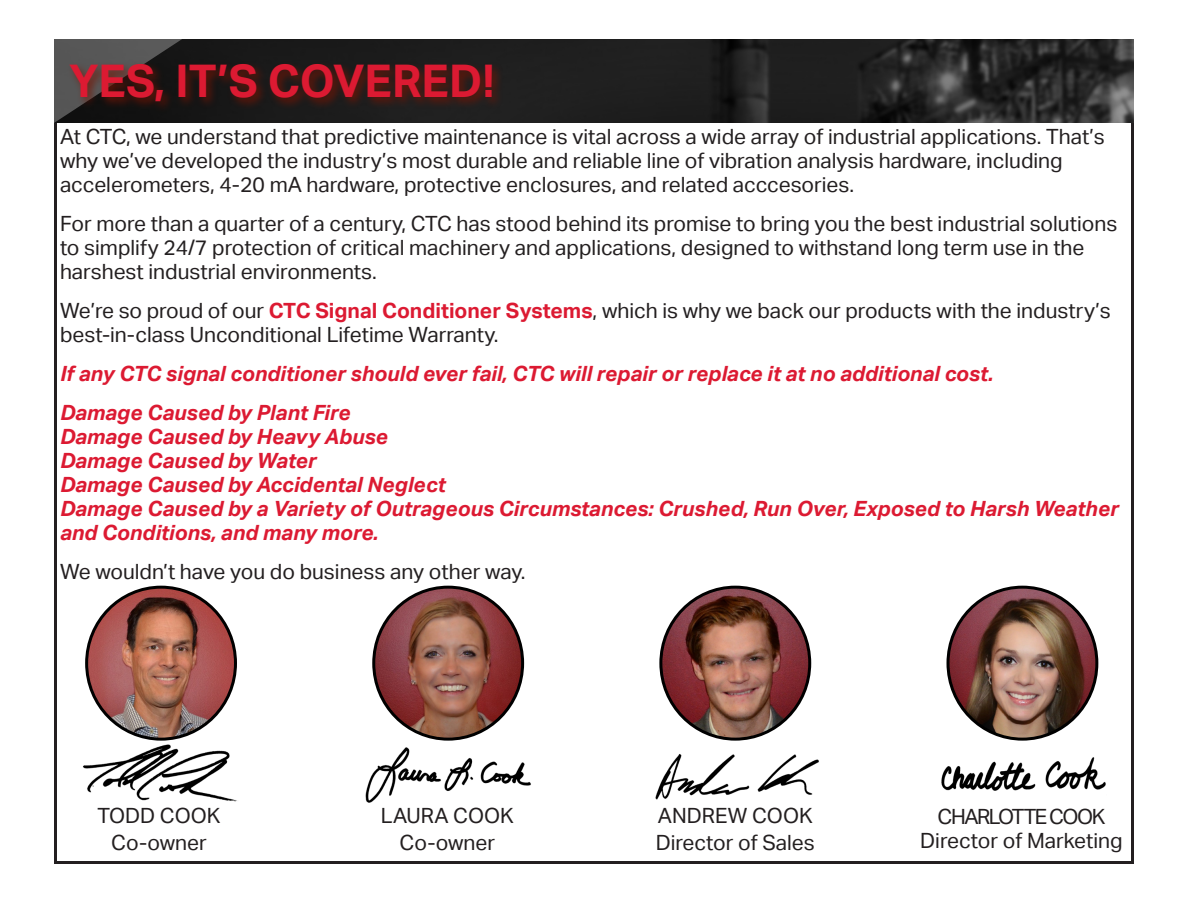
<style>
.page{position:relative;width:1188px;height:918px;background:#fff}
.page>*{position:absolute;margin:0;border:0;box-sizing:border-box;transform-origin:0 0}
.t1{font:700 45px "Aktiv Grotesk";color:#dc1a32}
.t2{font:21px/24px "Aktiv Grotesk";color:#231f20}
.t3{font:italic 700 21px/24px "Aktiv Grotesk";color:#dc1a32}
.t4{font:21px "Aktiv Grotesk";letter-spacing:-.07em;color:#231f20}
.s1{font-weight:700;color:#dc1a32}
</style>
<div class="page">
<img style="left:182px;top:39px;width:952px;height:83px">
<svg style="left:54px;top:39px;width:128px;height:83px"></svg>
<div style="left:67px;top:61px;width:437px;height:52px;background:#791403;opacity:.75"></div>
<img style="left:87px;top:587px;width:149px;height:152px">
<div style="left:85px;top:586px;width:152px;height:155px;border:3px solid #000;border-radius:50%"></div>
<img style="left:83px;top:744px;width:154px;height:58px">
<img style="left:365px;top:747px;width:166px;height:56px">
<img style="left:655px;top:754px;width:164px;height:46px">
<img style="left:941px;top:757px;width:165px;height:34px">
<img style="left:374px;top:587px;width:149px;height:152px">
<div style="left:372px;top:586px;width:152px;height:155px;border:3px solid #000;border-radius:50%"></div>
<img style="left:661px;top:587px;width:149px;height:152px">
<div style="left:659px;top:586px;width:152px;height:155px;border:3px solid #000;border-radius:50%"></div>
<img style="left:948px;top:587px;width:149px;height:150px">
<div style="left:947px;top:586px;width:151px;height:155px;border:3px solid #000;border-radius:50%"></div>
<p class="t1" style="left:69px;top:55px;width:427px">YES, IT’S COVERED!</p>
<p class="t2" style="left:60px;top:125px;width:1046px">At CTC, we understand that predictive maintenance is vital across a wide array of industrial applications. That’s why we’ve developed the industry’s most durable and reliable line of vibration analysis hardware, including accelerometers, 4-20 mA hardware, protective enclosures, and related acccesories.</p>
<p class="t2" style="left:60px;top:212px;width:1059px">For more than a quarter of a century, CTC has stood behind its promise to bring you the best industrial solutions to simplify 24/7 protection of critical machinery and applications, designed to withstand long term use in the harshest industrial environments.</p>
<p class="t2" style="left:60px;top:299px;width:1052px">We’re so proud of our <span class="s1">CTC Signal Conditioner Systems</span>, which is why we back our products with the industry’s best-in-class Unconditional Lifetime Warranty.</p>
<p class="t3" style="left:60px;top:362px;width:935px">If any CTC signal conditioner should ever fail, CTC will repair or replace it at no additional cost.</p>
<p class="t3" style="left:60px;top:401px;width:292px">Damage Caused by Plant Fire</p>
<p class="t3" style="left:60px;top:425px;width:329px">Damage Caused by Heavy Abuse</p>
<p class="t3" style="left:60px;top:449px;width:258px">Damage Caused by Water</p>
<p class="t3" style="left:60px;top:473px;width:387px">Damage Caused by Accidental Neglect</p>
<p class="t3" style="left:60px;top:497px;width:1060px">Damage Caused by a Variety of Outrageous Circumstances: Crushed, Run Over, Exposed to Harsh Weather and Conditions, and many more.</p>
<p class="t2" style="left:60px;top:560px;width:467px">We wouldn’t have you do business any other way.</p>
<p class="t2" style="left:97px;top:803px;width:125px;line-height:27px;text-align:center">TODD COOK<br>Co-owner</p>
<p class="t2" style="left:381px;top:803px;width:135px;line-height:27px;text-align:center">LAURA COOK<br>Co-owner</p>
<p class="t2" style="left:656px;top:803px;width:161px;line-height:27px">ANDREW COOK<br>Director of Sales</p>
<p class="t4" style="left:938px;top:805px;width:169px">CHARLOTTE COOK</p>
<p class="t2" style="left:920px;top:829px;width:204px">Director of Marketing</p>
</div>
